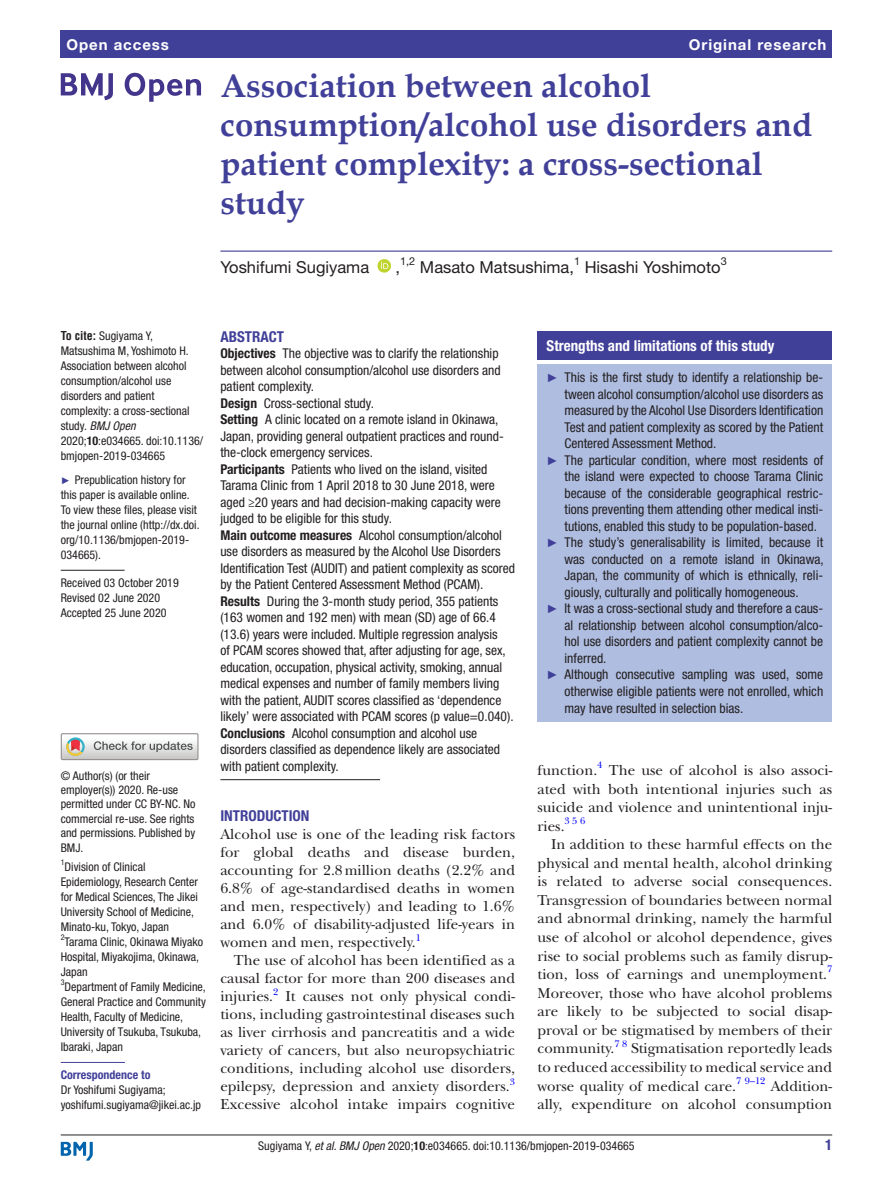
<style>
.page{position:relative;width:893px;height:1191px;background:#fff}
.page>*{position:absolute;margin:0;border:0;box-sizing:border-box;transform-origin:0 0}
.t1{font:700 33px/39px "Book Antiqua";color:#414099}
.t2{font:16.5px "Helvetica Neue LT Std";color:#231f20}
.t3{font:15px/18.6px "New Baskerville";color:#231f20;text-align:justify}
.t4{font:700 condensed 15px "Helvetica Neue LT Std";color:#fff}
.t5{font:700 15px "Helvetica Neue LT Std";letter-spacing:.065em;color:#fff}
.t6{font:700 condensed 15px "Helvetica Neue LT Std";color:#414099}
.t7{font:condensed 13.5px/16.5px "Helvetica Neue LT Std";color:#231f20}
.t8{font:condensed 12px/15px "Helvetica Neue LT Std";color:#231f20}
.t9{font:700 condensed 12px "Helvetica Neue LT Std";color:#414099}
.t10{font:10.95px "Helvetica Neue LT Std";color:#231f20}
.t11{font:9.9px "New Baskerville";color:#00f}
.t12{font:condensed 7.95px "Helvetica Neue LT Std";color:#231f20}
.s1{font-family:"Helvetica LT Std";font-weight:700}
.s2{font-style:italic}
.s3{font-weight:700}
.s4{font-family:"Arial";font-stretch:normal;font-size:9.75px;color:#414099}
.s5{font-family:"Arial";font-stretch:normal;font-size:12px;color:#414099}
</style>
<div class="page">
<hr style="left:61px;top:1134px;width:771px;height:1px;background:#231f20">
<svg style="left:61px;top:1141px;width:32px;height:19px"></svg>
<div style="left:61px;top:31px;width:771px;height:27px;background:#414099"></div>
<hr style="left:220px;top:250px;width:612px;height:2px;background:#414099">
<svg style="left:377px;top:259px;width:14px;height:14px"></svg>
<hr style="left:61px;top:570px;width:64px;height:1px;background:#231f20">
<hr style="left:61px;top:1062px;width:64px;height:1px;background:#414099">
<svg style="left:61px;top:73px;width:52px;height:27px"></svg>
<svg style="left:125px;top:73px;width:76px;height:29px"></svg>
<div style="left:61px;top:733px;width:138px;height:27px;border:1px solid #969090"></div>
<svg style="left:61px;top:733px;width:137px;height:26px"></svg>
<hr style="left:220px;top:779px;width:160px;height:1px;background:#231f20">
<div style="left:538px;top:331px;width:294px;height:29px;background:#414099"></div>
<div style="left:538px;top:364px;width:294px;height:357px;background:#afbde1"></div>
<p class="t5" style="left:66px;top:35px;width:104px">Open access</p>
<p class="t5" style="left:689px;top:35px;width:139px">Original research</p>
<h1 class="t1" style="left:220px;top:66px;width:593px">Association between alcohol consumption/alcohol use disorders and patient complexity: a cross-sectional study</h1>
<p class="t2" style="left:220px;top:257px;width:150px">Yoshifumi Sugiyama</p>
<p class="t2" style="left:396px;top:257px;width:6px">,</p>
<p class="t10" style="left:400px;top:255px;width:17px">1,2</p>
<p class="t2" style="left:420px;top:257px;width:156px">Masato Matsushima,</p>
<p class="t10" style="left:574px;top:255px;width:8px">1</p>
<p class="t2" style="left:585px;top:257px;width:137px">Hisashi Yoshimoto</p>
<p class="t10" style="left:721px;top:255px;width:8px">3</p>
<p class="t8" style="left:61px;top:328px;width:144px"><span class="s1">To cite:</span> Sugiyama Y,<br>Matsushima M, Yoshimoto H.<br>Association between alcohol consumption/alcohol use disorders and patient complexity: a cross-sectional study. <span class="s2">BMJ Open<br></span>2020;<span class="s3">10</span>:e034665. doi:10.1136/ bmjopen-2019-034665</p>
<p class="t8" style="left:61px;top:472px;width:140px"><span class="s4">►</span> Prepublication history for this paper is available online.<br>To view these files, please visit the journal online (http://dx.doi. org/10.1136/bmjopen-2019-<br>034665).</p>
<p class="t8" style="left:61px;top:575px;width:120px">Received 03 October 2019<br>Revised 02 June 2020<br>Accepted 25 June 2020</p>
<p class="t8" style="left:61px;top:768px;width:136px;line-height:14.4px">© Author(s) (or their employer(s)) 2020. Re-use permitted under CC BY-NC. No commercial re-use. See rights and permissions. Published by<br>BMJ.</p>
<p class="t12" style="left:61px;top:858px;width:5px">1</p>
<p class="t8" style="left:61px;top:859px;width:139px;text-indent:4px">Division of Clinical<br>Epidemiology, Research Center for Medical Sciences, The Jikei<br>University School of Medicine,<br>Minato-ku, Tokyo, Japan</p>
<p class="t12" style="left:61px;top:933px;width:5px">2</p>
<p class="t8" style="left:61px;top:934px;width:144px;text-indent:4px">Tarama Clinic, Okinawa Miyako<br>Hospital, Miyakojima, Okinawa,<br>Japan</p>
<p class="t12" style="left:61px;top:978px;width:5px">3</p>
<p class="t8" style="left:61px;top:979px;width:147px;text-indent:4px">Department of Family Medicine,<br>General Practice and Community<br>Health, Faculty of Medicine,<br>University of Tsukuba, Tsukuba,<br>Ibaraki, Japan</p>
<p class="t9" style="left:61px;top:1067px;width:91px">Correspondence to</p>
<p class="t8" style="left:61px;top:1082px;width:142px">Dr Yoshifumi Sugiyama; yoshifumi.sugiyama@jikei.ac.jp</p>
<p class="t6" style="left:220px;top:327px;width:65px">ABSTRACT</p>
<p class="t7" style="left:220px;top:345px;width:296px"><span class="s3">Objectives</span> The objective was to clarify the relationship between alcohol consumption/alcohol use disorders and patient complexity.<br><span class="s3">Design</span> Cross-sectional study.<br><span class="s3">Setting</span> A clinic located on a remote island in Okinawa, Japan, providing general outpatient practices and round&shy;the-clock emergency services.<br><span class="s3">Participants</span> Patients who lived on the island, visited Tarama Clinic from 1 April 2018 to 30 June 2018, were aged ≥20 years and had decision-making capacity were judged to be eligible for this study.<br><span class="s3">Main outcome measures</span> Alcohol consumption/alcohol use disorders as measured by the Alcohol Use Disorders Identification Test (AUDIT) and patient complexity as scored by the Patient Centered Assessment Method (PCAM).<br><span class="s3">Results</span> During the 3-month study period, 355 patients (163 women and 192 men) with mean (SD) age of 66.4 (13.6) years were included. Multiple regression analysis<br>of PCAM scores showed that, after adjusting for age, sex, education, occupation, physical activity, smoking, annual medical expenses and number of family members living with the patient, AUDIT scores classified as ‘dependence likely’ were associated with PCAM scores (p value=0.040).<br><span class="s3">Conclusions</span> Alcohol consumption and alcohol use disorders classified as dependence likely are associated with patient complexity.</p>
<p class="t6" style="left:220px;top:807px;width:91px">INTRODUCTION</p>
<p class="t3" style="left:220px;top:825px;width:296px;line-height:18px">Alcohol use is one of the leading risk factors for global deaths and disease burden, accounting for 2.8million deaths (2.2% and 6.8% of age-standardised deaths in women and men, respectively) and leading to 1.6% and 6.0% of disability-adjusted life-years in women and men, respectively.</p>
<p class="t11" style="left:416px;top:931px;width:7px">1</p>
<p class="t3" style="left:220px;top:951px;width:296px;line-height:18px;text-indent:14px">The use of alcohol has been identified as a causal factor for more than 200 diseases and injuries.<sup>2</sup> It causes not only physical condi&shy;tions, including gastrointestinal diseases such as liver cirrhosis and pancreatitis and a wide variety of cancers, but also neuropsychiatric conditions, including alcohol use disorders, epilepsy, depression and anxiety disorders.</p>
<p class="t11" style="left:510px;top:1075px;width:7px">3</p>
<p class="t3" style="left:220px;top:1095px;width:296px">Excessive alcohol intake impairs cognitive</p>
<p class="t4" style="left:547px;top:336px;width:229px">Strengths and limitations of this study</p>
<p class="t7" style="left:547px;top:369px;width:278px"><span class="s5">►</span> This is the first study to identify a relationship be-</p>
<p class="t7" style="left:565px;top:386px;width:260px">tween alcohol consumption/alcohol use disorders as</p>
<p class="t7" style="left:565px;top:402px;width:260px">measured by the Alcohol Use Disorders Identification</p>
<p class="t7" style="left:565px;top:419px;width:260px">Test and patient complexity as scored by the Patient</p>
<p class="t7" style="left:565px;top:435px;width:153px">Centered Assessment Method.</p>
<p class="t7" style="left:547px;top:452px;width:278px"><span class="s5">►</span> The particular condition, where most residents of</p>
<p class="t7" style="left:565px;top:468px;width:260px">the island were expected to choose Tarama Clinic</p>
<p class="t7" style="left:565px;top:485px;width:260px">because of the considerable geographical restric-</p>
<p class="t7" style="left:565px;top:501px;width:260px">tions preventing them attending other medical insti-</p>
<p class="t7" style="left:565px;top:518px;width:254px">tutions, enabled this study to be population-based.</p>
<p class="t7" style="left:547px;top:534px;width:278px"><span class="s5">►</span> The study’s generalisability is limited, because it</p>
<p class="t7" style="left:565px;top:551px;width:261px">was conducted on a remote island in Okinawa,</p>
<p class="t7" style="left:565px;top:567px;width:260px">Japan, the community of which is ethnically, reli-</p>
<p class="t7" style="left:565px;top:584px;width:236px">giously, culturally and politically homogeneous.</p>
<p class="t7" style="left:547px;top:600px;width:278px"><span class="s5">►</span> It was a cross-sectional study and therefore a caus-</p>
<p class="t7" style="left:565px;top:617px;width:260px">al relationship between alcohol consumption/alco-</p>
<p class="t7" style="left:565px;top:633px;width:260px">hol use disorders and patient complexity cannot be</p>
<p class="t7" style="left:565px;top:650px;width:43px">inferred.</p>
<p class="t7" style="left:547px;top:666px;width:278px"><span class="s5">►</span> Although consecutive sampling was used, some</p>
<p class="t7" style="left:565px;top:683px;width:260px">otherwise eligible patients were not enrolled, which</p>
<p class="t7" style="left:565px;top:699px;width:180px">may have resulted in selection bias.</p>
<p class="t3" style="left:538px;top:761px;width:296px">function.<sup>4</sup> The use of alcohol is also associ&shy;ated with both intentional injuries such as suicide and violence and unintentional inju&shy;ries.</p>
<p class="t11" style="left:565px;top:815px;width:22px">3 5 6</p>
<p class="t3" style="left:538px;top:835px;width:296px;text-indent:14px">In addition to these harmful effects on the physical and mental health, alcohol drinking is related to adverse social consequences.<br>Transgression of boundaries between normal and abnormal drinking, namely the harmful use of alcohol or alcohol dependence, gives rise to social problems such as family disrup&shy;tion, loss of earnings and unemployment.</p>
<p class="t11" style="left:827px;top:963px;width:7px">7</p>
<p class="t3" style="left:538px;top:983px;width:296px">Moreover, those who have alcohol problems are likely to be subjected to social disap&shy;proval or be stigmatised by members of their community.<sup>7</sup> <sup>8</sup> Stigmatisation reportedly leads to reduced accessibility to medical service and worse quality of medical care.</p>
<p class="t11" style="left:736px;top:1074px;width:31px">7 9–12</p>
<p class="t3" style="left:538px;top:1076px;width:296px;text-align:right">Addition-<br>ally, expenditure on alcohol consumption</p>
<p class="t8" style="left:258px;top:1137px;width:378px">Sugiyama Y, <span class="s2">et al</span>. <span class="s2">BMJ Open</span> 2020;<span class="s3">10</span>:e034665. doi:10.1136/bmjopen-2019-034665</p>
<p class="t6" style="left:825px;top:1135px;width:9px">1</p>
</div>
